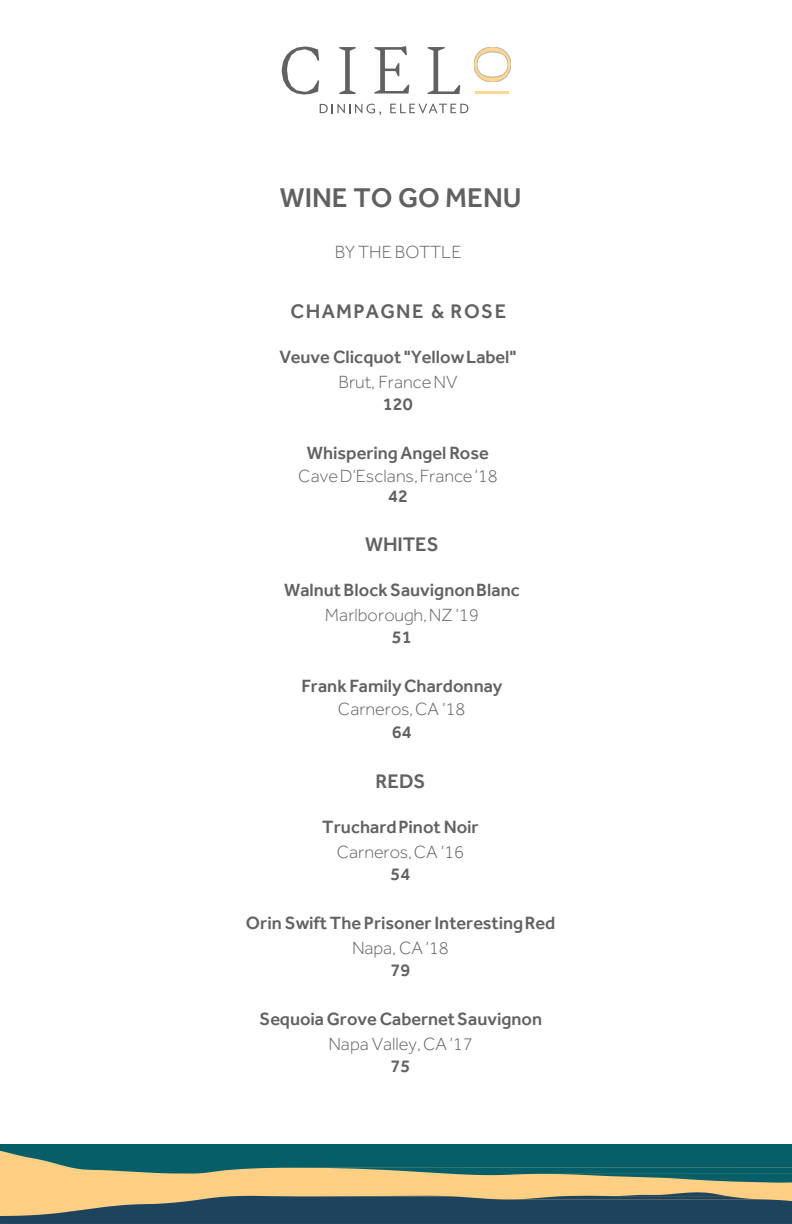
<style>
.page{position:relative;width:792px;height:1224px;background:#fff}
.page>*{position:absolute;margin:0;border:0;box-sizing:border-box;transform-origin:0 0}
.t1{font:500 27.8px "Effra";color:#616062}
.t2{font:500 20.2px "Effra";letter-spacing:.06em;color:#616062}
.t3{font:500 18.2px "Effra";color:#616062}
.t4{font:300 18.2px "Effra";letter-spacing:.005em;color:#616062}
</style>
<div class="page">
<div style="left:0;top:1147px;width:792px;height:77px;background:#ffcf84"></div>
<svg style="left:0;top:1192px;width:792px;height:32px"></svg>
<svg style="left:455px;top:1174px;width:337px;height:9px"></svg>
<svg style="left:0;top:1144px;width:792px;height:30px;fill:#065f68"></svg>
<svg style="left:320px;top:104px;width:61px;height:11px"></svg>
<svg style="left:390px;top:104px;width:78px;height:9px"></svg>
<svg style="left:282px;top:47px;width:37px;height:48px"></svg>
<svg style="left:339px;top:47px;width:17px;height:47px"></svg>
<svg style="left:374px;top:46px;width:35px;height:48px"></svg>
<svg style="left:428px;top:47px;width:32px;height:47px"></svg>
<img style="left:474px;top:48px;width:36px;height:33px">
<hr style="left:476px;top:91px;width:33px;height:3px;background:#ffd793">
<h1 class="t1" style="left:280px;top:181px;width:243px">WINE TO GO MENU</h1>
<p class="t4" style="left:335px;top:241px;width:128px">BY THE BOTTLE</p>
<p class="t2" style="left:290px;top:299px;width:217px">CHAMPAGNE &amp; ROSE</p>
<p class="t3" style="left:279px;top:346px;width:239px">Veuve Clicquot "YellowLabel"</p>
<p class="t4" style="left:339px;top:371px;width:121px">Brut, FranceNV</p>
<p class="t3" style="left:383px;top:393px;width:32px">120</p>
<p class="t3" style="left:307px;top:442px;width:184px">Whispering Angel Rose</p>
<p class="t4" style="left:298px;top:465px;width:201px">Cave D’Esclans,France’18</p>
<p class="t3" style="left:388px;top:485px;width:22px">42</p>
<p class="t2" style="left:365px;top:532px;width:75px">WHITES</p>
<p class="t3" style="left:284px;top:579px;width:237px">Walnut Block SauvignonBlanc</p>
<p class="t4" style="left:325px;top:603px;width:156px">Marlborough, NZ ’19</p>
<p class="t3" style="left:392px;top:626px;width:22px">51</p>
<p class="t3" style="left:301px;top:675px;width:203px">Frank FamilyChardonnay</p>
<p class="t4" style="left:338px;top:697px;width:129px">Carneros, CA ’18</p>
<p class="t3" style="left:392px;top:721px;width:22px">64</p>
<p class="t2" style="left:376px;top:769px;width:51px">REDS</p>
<p class="t3" style="left:322px;top:816px;width:158px">Truchard Pinot Noir</p>
<p class="t4" style="left:337px;top:840px;width:129px">Carneros, CA ’16</p>
<p class="t3" style="left:390px;top:863px;width:22px">54</p>
<p class="t3" style="left:246px;top:912px;width:311px">Orin Swift The Prisoner InterestingRed</p>
<p class="t4" style="left:352px;top:936px;width:98px">Napa, CA’18</p>
<p class="t3" style="left:390px;top:959px;width:22px">79</p>
<p class="t3" style="left:259px;top:1008px;width:284px">Sequoia Grove CabernetSauvignon</p>
<p class="t4" style="left:329px;top:1032px;width:146px">Napa Valley, CA’17</p>
<p class="t3" style="left:390px;top:1055px;width:22px">75</p>
</div>
